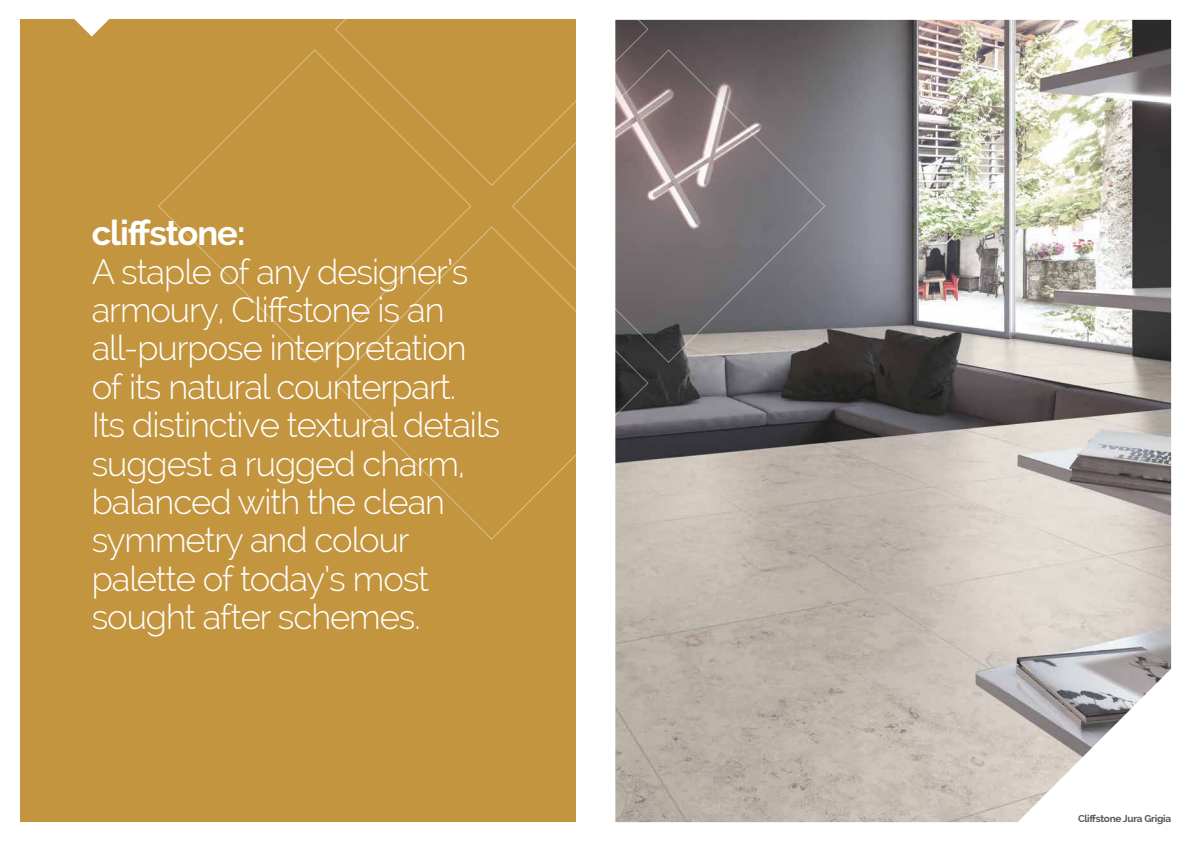
<style>
.page{position:relative;width:1191px;height:842px;background:#fff}
.page>*{position:absolute;margin:0;border:0;box-sizing:border-box;transform-origin:0 0}
.t1{font:300 34.6px/38.4px "Raleway";letter-spacing:-.03em;color:#fff}
.t2{font:700 34.6px "Raleway";letter-spacing:-.03em;color:#fff}
.t3{font:700 10px "Raleway";letter-spacing:-.03em;color:#575756}
</style>
<div class="page">
<div style="left:20px;top:20px;width:555px;height:802px;background:#c3953e"></div>
<img style="left:615px;top:20px;width:556px;height:802px">
<svg style="left:158px;top:49px;width:313px;height:314px"></svg>
<svg style="left:335px;top:19px;width:313px;height:167px"></svg>
<svg style="left:335px;top:226px;width:313px;height:314px"></svg>
<svg style="left:512px;top:49px;width:313px;height:314px"></svg>
<svg style="left:74px;top:19px;width:35px;height:18px"></svg>
<p class="t2" style="left:92px;top:213px;width:155px">cliffstone:</p>
<p class="t1" style="left:92px;top:252px;width:410px">A staple of any designer’s armoury, Cliffstone is an all-purpose interpretation of its natural counterpart.<br>Its distinctive textural details suggest a rugged charm, balanced with the clean symmetry and colour palette of today’s most sought after schemes.</p>
<p class="t3" style="left:1078px;top:813px;width:95px">Cliffstone Jura Grigia</p>
</div>
